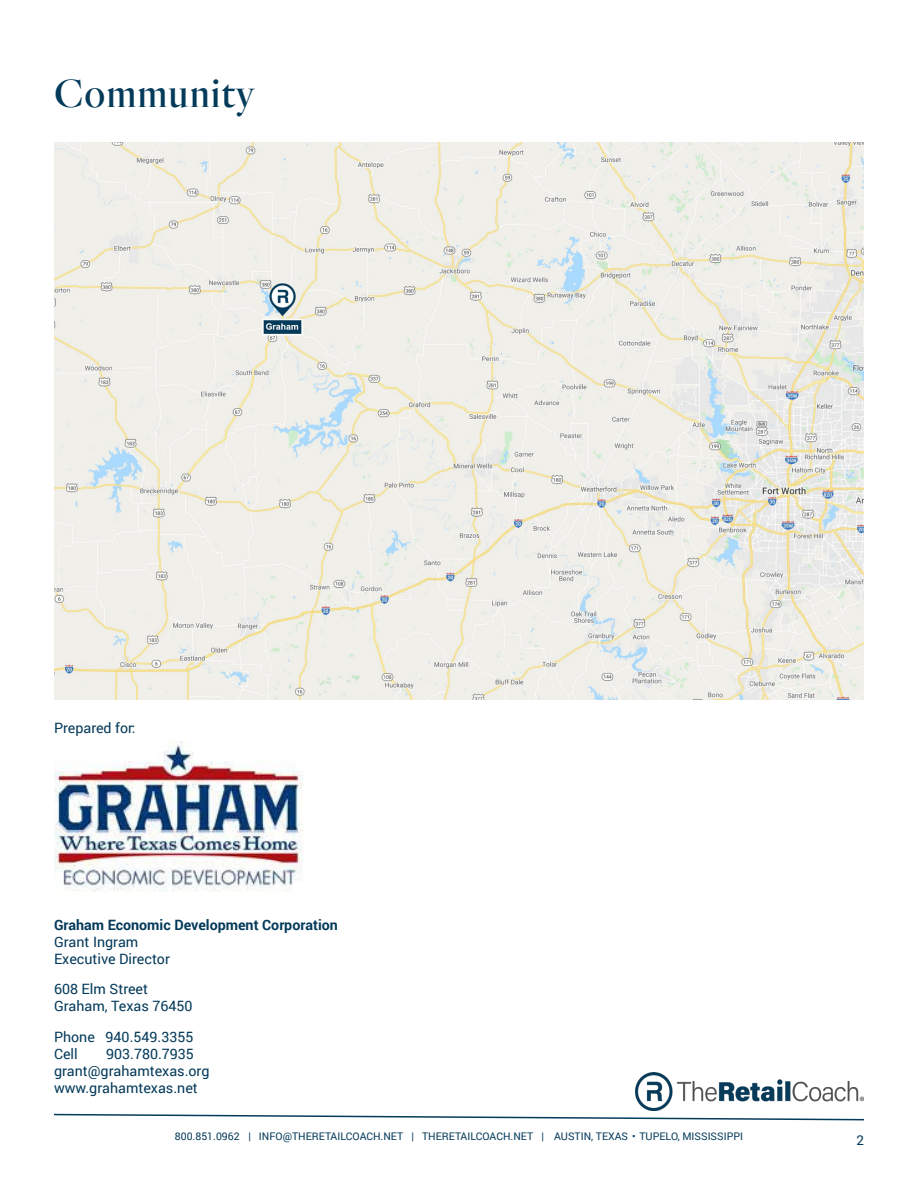
<style>
.page{position:relative;width:918px;height:1188px;background:#fff}
.page>*{position:absolute;margin:0;border:0;box-sizing:border-box;transform-origin:0 0}
.BlueTitles{font:40.5px "TRC Quarto Regular";letter-spacing:.025em;color:#043a5a}
.t1{font:14.25px/17.1px "Roboto";color:#043a5a}
.t2{font:700 14.25px "Roboto";color:#043a5a}
.t3{font:13.5px "Roboto";color:#043a5a}
.t4{font:10.5px "Roboto";color:#043a5a}
</style>
<div class="page">
<svg style="left:54px;top:1113px;width:810px;height:8px"></svg>
<img style="left:636px;top:1073px;width:228px;height:37px">
<img style="left:54px;top:741px;width:249px;height:151px">
<img style="left:54px;top:142px;width:810px;height:558px">
<p class="BlueTitles" style="left:54px;top:67px;width:201px">Community</p>
<p class="t1" style="left:54px;top:719px;width:83px">Prepared for:</p>
<p class="t2" style="left:54px;top:914px;width:285px">Graham Economic Development Corporation</p>
<p class="t1" style="left:54px;top:933px;width:117px">Grant Ingram<br>Executive Director</p>
<p class="t1" style="left:54px;top:980px;width:96px">608 Elm Street</p>
<p class="t1" style="left:54px;top:997px;width:140px">Graham, Texas 76450</p>
<p class="t1" style="left:54px;top:1028px;width:141px">Phone 940.549.3355</p>
<p class="t1" style="left:54px;top:1045px;width:25px">Cell</p>
<p class="t1" style="left:106px;top:1045px;width:89px">903.780.7935</p>
<p class="t1" style="left:54px;top:1062px;width:157px">grant@grahamtexas.org</p>
<p class="t1" style="left:54px;top:1079px;width:145px">www.grahamtexas.net</p>
<p class="t4" style="left:175px;top:1128px;width:570px">800.851.0962 | INFO@THERETAILCOACH.NET | THERETAILCOACH.NET | AUSTIN, TEXAS • TUPELO, MISSISSIPPI</p>
<p class="t3" style="left:856px;top:1131px;width:9px">2</p>
</div>
